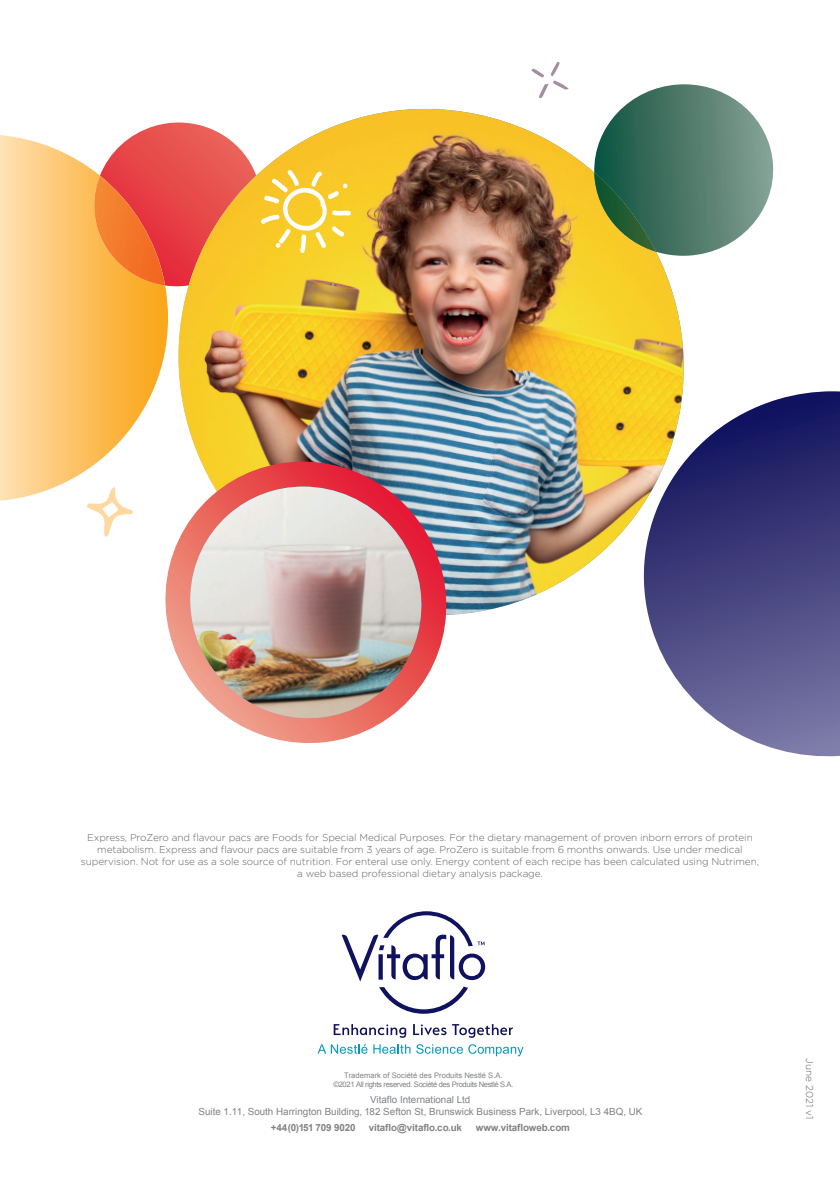
<style>
.page{position:relative;width:840px;height:1191px;background:#fff}
.page>*{position:absolute;margin:0;border:0;box-sizing:border-box;transform-origin:0 0}
.t1{font:300 10px/12px "Gotham Rounded";letter-spacing:-.01em;color:#636366;text-align:center}
.t2{font:9.8px/12px "Arial";color:#808285;text-align:center}
.t3{font:700 9.8px "Arial";letter-spacing:-.01em;color:#808285}
.t4{font:7.6px/9.2px "Arial";letter-spacing:-.045em;color:#808285;text-align:center}
</style>
<div class="page">
<svg style="left:658px;top:391px;width:181px;height:366px;background:#5e5d90"></svg>
<svg style="left:0;top:135px;width:150px;height:366px;background:#fdcf87"></svg>
<img style="left:92px;top:176px;width:8px;height:109px">
<img style="left:150px;top:109px;width:561px;height:536px">
<img style="left:179px;top:109px;width:240px;height:237px">
<svg style="left:592px;top:84px;width:182px;height:172px"></svg>
<img style="left:594px;top:172px;width:61px;height:80px">
<svg style="left:318px;top:1044px;width:49px;height:9px"></svg>
<svg style="left:373px;top:1044px;width:37px;height:9px"></svg>
<svg style="left:416px;top:1044px;width:46px;height:9px"></svg>
<svg style="left:468px;top:1044px;width:55px;height:12px"></svg>
<svg style="left:333px;top:1024px;width:73px;height:13px"></svg>
<svg style="left:413px;top:1024px;width:99px;height:13px"></svg>
<svg style="left:341px;top:911px;width:144px;height:102px"></svg>
<svg style="left:87px;top:487px;width:46px;height:49px"></svg>
<svg style="left:531px;top:62px;width:37px;height:36px"></svg>
<svg style="left:100px;top:122px;width:251px;height:164px;background:#f29c52"></svg>
<svg style="left:150px;top:461px;width:312px;height:283px"></svg>
<svg style="left:177px;top:725px;width:257px;height:7px"></svg>
<img style="left:177px;top:486px;width:257px;height:239px">
<p class="t1" style="left:81px;top:831px;width:679px">Express, ProZero and flavour pacs are Foods for Special Medical Purposes. For the dietary management of proven inborn errors of protein metabolism. Express and flavour pacs are suitable from 3 years of age. ProZero is suitable from 6 months onwards. Use under medical supervision. Not for use as a sole source of nutrition. For enteral use only. Energy content of each recipe has been calculated using Nutrimen, a web based professional dietary analysis package.</p>
<p class="t4" style="left:333px;top:1070px;width:181px">Trademark of Société des Produits Nestlé S.A. ©2021 All rights reserved. Société des Produits Nestlé S.A.</p>
<p class="t2" style="left:198px;top:1093px;width:445px">Vitaflo International Ltd<br>Suite 1.11, South Harrington Building, 182 Sefton St, Brunswick Business Park, Liverpool, L3 4BQ, UK</p>
<p class="t3" style="left:271px;top:1121px;width:86px">+44(0)151 709 9020</p>
<p class="t3" style="left:368px;top:1121px;width:95px">vitaflo@vitaflo.co.uk</p>
<p class="t3" style="left:475px;top:1121px;width:95px">www.vitafloweb.com</p>
<p class="t1" style="left:815px;top:1058px;width:62px;rotate:90deg">June 2021 v1</p>
</div>
